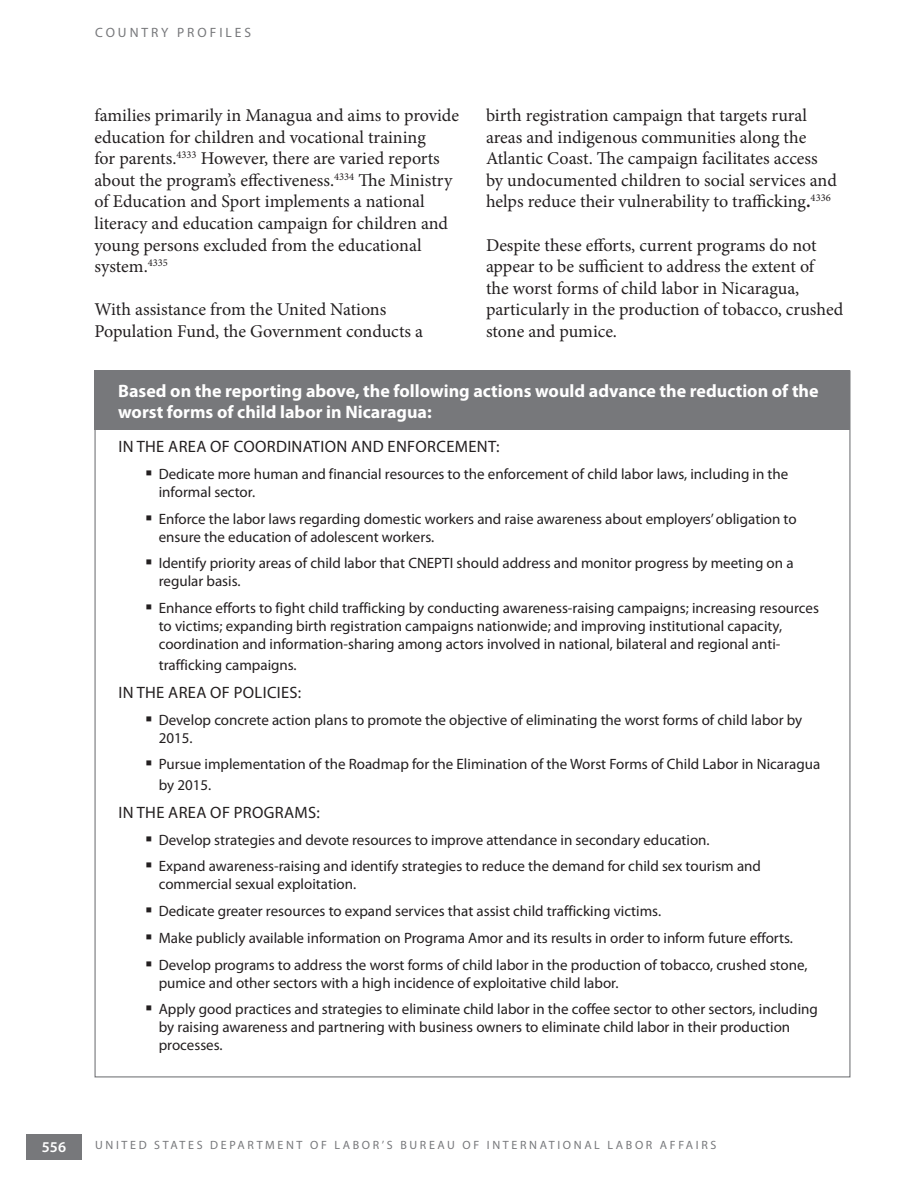
<style>
.page{position:relative;width:918px;height:1188px;background:#fff}
.page>*{position:absolute;margin:0;border:0;box-sizing:border-box;transform-origin:0 0}
.t1{font:18px/21.6px "Minion Pro";color:#231f20}
.t2{font:700 18px/21px "Myriad Pro";color:#fff}
.t3{font:16.5px "Myriad Pro";letter-spacing:.02em;color:#231f20}
.t4{font:15px/18px "Myriad Pro";color:#231f20}
.t5{font:600 15px "Myriad Pro";color:#fff}
.t6{font:13.5px "Myriad Pro";letter-spacing:.22em;color:#77787b}
.t7{font:12px "Myriad Pro";letter-spacing:.22em;color:#77787b}
.s1{font-weight:700}
</style>
<div class="page">
<div style="left:26px;top:1134px;width:56px;height:25px;background:#77787b"></div>
<div style="left:94px;top:370px;width:756px;height:60px;background:#77787b"></div>
<p class="t6" style="left:95px;top:28px;width:157px">COUNTRY PROFILES</p>
<p class="t1" style="left:94px;top:106px;width:366px">families primarily in Managua and aims to provide education for children and vocational training<br>for parents.<sup>4333</sup> However, there are varied reports about the program’s effectiveness.<sup>4334</sup> The Ministry of Education and Sport implements a national literacy and education campaign for children and young persons excluded from the educational system.<sup>4335</sup></p>
<p class="t1" style="left:94px;top:301px;width:330px">With assistance from the United Nations<br>Population Fund, the Government conducts a</p>
<p class="t1" style="left:486px;top:106px;width:352px">birth registration campaign that targets rural areas and indigenous communities along the Atlantic Coast. The campaign facilitates access by undocumented children to social services and helps reduce their vulnerability to trafficking<span class="s1">.</span><sup>4336</sup></p>
<p class="t1" style="left:486px;top:236px;width:359px">Despite these efforts, current programs do not appear to be sufficient to address the extent of<br>the worst forms of child labor in Nicaragua, particularly in the production of tobacco, crushed stone and pumice.</p>
<p class="t2" style="left:118px;top:382px;width:702px">Based on the reporting above, the following actions would advance the reduction of the worst forms of child labor in Nicaragua:</p>
<p class="t3" style="left:118px;top:441px;width:383px">IN THE AREA OF COORDINATION AND ENFORCEMENT:</p>
<p class="t4" style="left:159px;top:467px;width:631px">Dedicate more human and financial resources to the enforcement of child labor laws, including in the informal sector.</p>
<p class="t4" style="left:159px;top:511px;width:639px">Enforce the labor laws regarding domestic workers and raise awareness about employers’ obligation to ensure the education of adolescent workers.</p>
<p class="t4" style="left:159px;top:556px;width:636px">Identify priority areas of child labor that CNEPTI should address and monitor progress by meeting on a regular basis.</p>
<p class="t4" style="left:159px;top:601px;width:662px">Enhance efforts to fight child trafficking by conducting awareness-raising campaigns; increasing resources to victims; expanding birth registration campaigns nationwide; and improving institutional capacity, coordination and information-sharing among actors involved in national, bilateral and regional anti-</p>
<p class="t4" style="left:159px;top:658px;width:139px">trafficking campaigns.</p>
<p class="t3" style="left:118px;top:686px;width:184px">IN THE AREA OF POLICIES:</p>
<p class="t4" style="left:159px;top:712px;width:645px">Develop concrete action plans to promote the objective of eliminating the worst forms of child labor by<br>2015.</p>
<p class="t4" style="left:159px;top:755px;width:663px;line-height:21px">Pursue implementation of the Roadmap for the Elimination of the Worst Forms of Child Labor in Nicaragua by 2015.</p>
<p class="t3" style="left:118px;top:806px;width:203px">IN THE AREA OF PROGRAMS:</p>
<p class="t4" style="left:159px;top:828px;width:604px;line-height:26.7px">Develop strategies and devote resources to improve attendance in secondary education.<br>Expand awareness-raising and identify strategies to reduce the demand for child sex tourism and</p>
<p class="t4" style="left:159px;top:873px;width:650px;line-height:26.7px">commercial sexual exploitation.<br>Dedicate greater resources to expand services that assist child trafficking victims.<br>Make publicly available information on Programa Amor and its results in order to inform future efforts.<br>Develop programs to address the worst forms of child labor in the production of tobacco, crushed stone,</p>
<p class="t4" style="left:159px;top:971px;width:661px;line-height:26.7px">pumice and other sectors with a high incidence of exploitative child labor.<br>Apply good practices and strategies to eliminate child labor in the coffee sector to other sectors, including</p>
<p class="t4" style="left:159px;top:1020px;width:633px">by raising awareness and partnering with business owners to eliminate child labor in their production processes.</p>
<p class="t5" style="left:42px;top:1138px;width:26px">556</p>
<p class="t7" style="left:95px;top:1141px;width:623px">UNITED STATES DEPARTMENT OF LABOR’S BUREAU OF INTERNATIONAL LABOR AFFAIRS</p>
</div>
